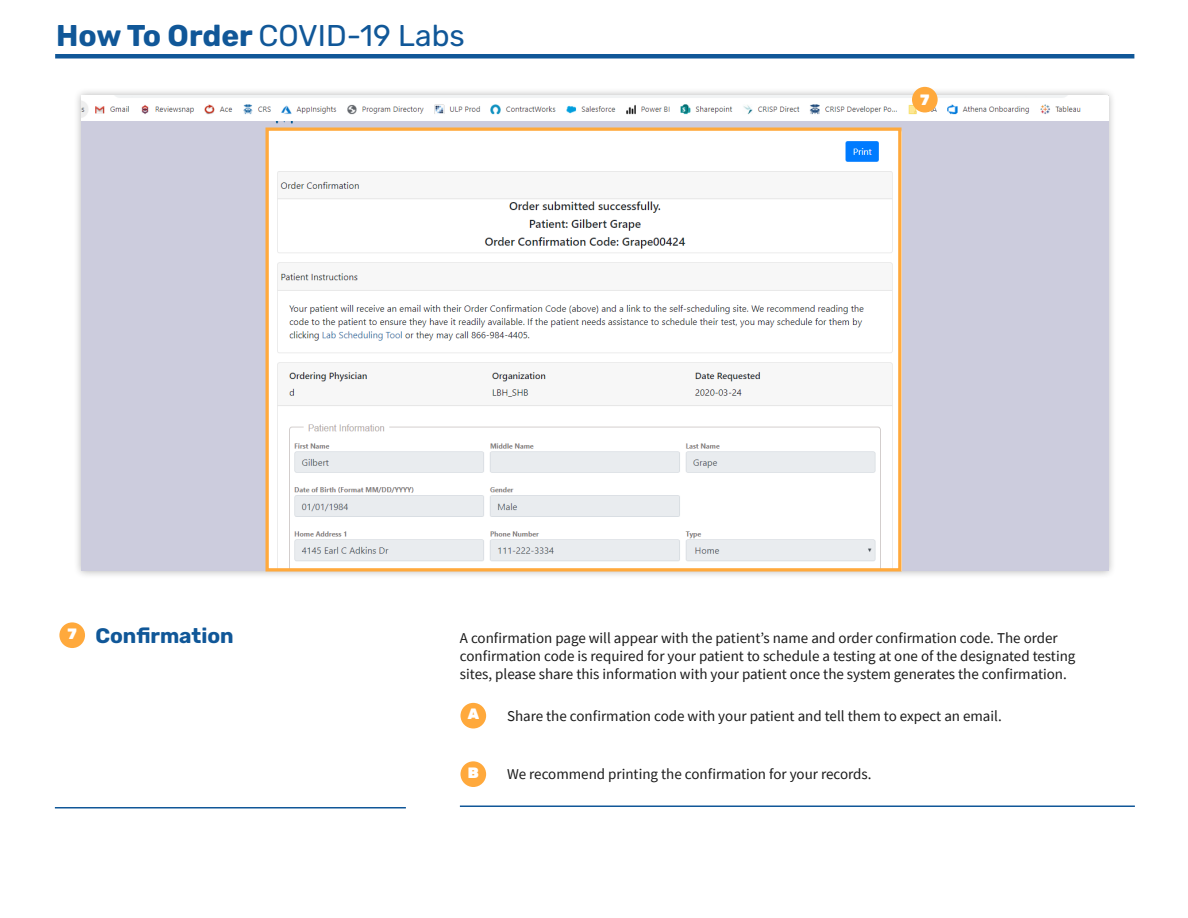
<style>
.page{position:relative;width:1188px;height:918px;background:#fff}
.page>*{position:absolute;margin:0;border:0;box-sizing:border-box;transform-origin:0 0}
.t1{font:30px "Rubik";color:#105798}
.t2{font:700 21px "Rubik";color:#105798}
.t3{font:15px/18px "Source Sans Pro";color:#1a1a1a}
.t4{font:900 15px "Rubik";color:#fff}
.s1{font-weight:700}
</style>
<div class="page">
<hr style="left:55px;top:54px;width:1079px;height:4px;background:#105798">
<div style="left:59px;top:622px;width:26px;height:26px;background:#ffa93c;border-radius:50%"></div>
<hr style="left:460px;top:806px;width:675px;height:1px;background:#105798">
<hr style="left:55px;top:807px;width:351px;height:1px;background:#105798">
<div style="left:460px;top:703px;width:26px;height:26px;background:#ffa93c;border-radius:50%"></div>
<div style="left:460px;top:761px;width:26px;height:26px;background:#ffa93c;border-radius:50%"></div>
<div style="left:73px;top:88px;width:1044px;height:491px;background:#000;opacity:.3"></div>
<img style="left:81px;top:96px;width:1027px;height:475px">
<div style="left:265px;top:127px;width:636px;height:444px;border:3px solid #ffa93c"></div>
<div style="left:912px;top:87px;width:26px;height:25px;background:#ffa93c;border-radius:50%"></div>
<p class="t1" style="left:56px;top:18px;width:410px"><span class="s1">How To Order</span> COVID-19 Labs</p>
<p class="t4" style="left:920px;top:91px;width:11px">7</p>
<p class="t4" style="left:68px;top:625px;width:11px">7</p>
<p class="t2" style="left:95px;top:624px;width:140px">Confirmation</p>
<p class="t3" style="left:460px;top:629px;width:617px">A confirmation page will appear with the patient’s name and order confirmation code. The order confirmation code is required for your patient to schedule a testing at one of the designated testing sites, please share this information with your patient once the system generates the confirmation.</p>
<p class="t3" style="left:507px;top:707px;width:496px">Share the confirmation code with your patient and tell them to expect an email.</p>
<p class="t4" style="left:468px;top:705px;width:13px">A</p>
<p class="t4" style="left:468px;top:764px;width:13px">B</p>
<p class="t3" style="left:507px;top:765px;width:366px">We recommend printing the confirmation for your records.</p>
</div>
